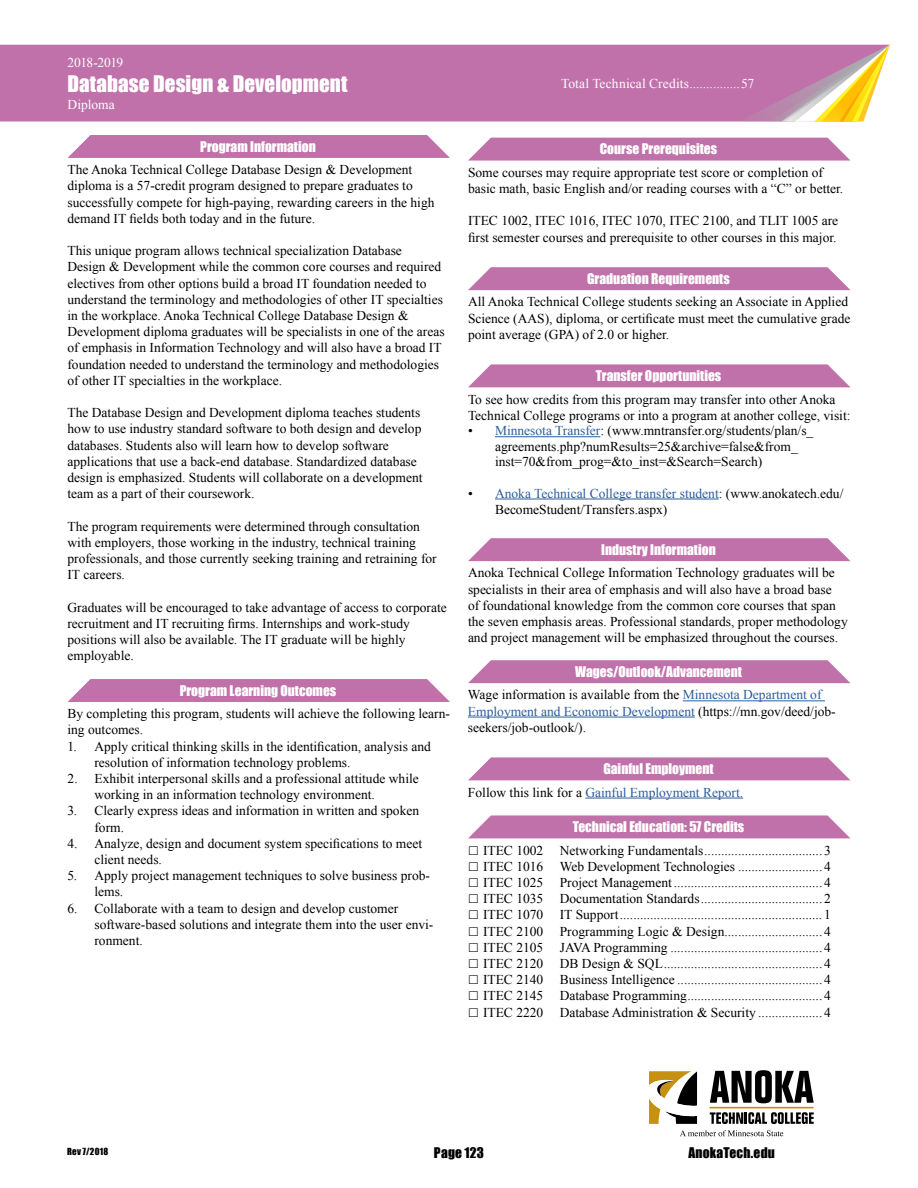
<style>
.page{position:relative;width:918px;height:1188px;background:#fff}
.page>*{position:absolute;margin:0;border:0;box-sizing:border-box;transform-origin:0 0}
.t1{font:21px "Impact";color:#fff}
.t2{font:13.5px/16.2px "Times New Roman";color:#000}
.t3{font:13.5px "Impact";color:#fff}
.t4{font:13.5px "Times New Roman";color:#fff}
.t5{font:13.5px "Times New Roman";color:#2c5d9d}
.t6{font:13.5px "Impact";letter-spacing:.015em;color:#000}
.t7{font:13.5px "Times New Roman";letter-spacing:-.04em;color:#fff}
.t8{font:9px "Impact";letter-spacing:.03em;color:#000}
.s1{color:#2c5d9d}
.s2{color:#000}
</style>
<div class="page">
<div style="left:648px;top:1070px;width:51px;height:55px;border:2px solid #fff"></div>
<svg style="left:710px;top:1112px;width:104px;height:12px"></svg>
<svg style="left:710px;top:1070px;width:104px;height:33px"></svg>
<hr style="left:710px;top:1107px;width:103px;height:1px;background:#c69113">
<svg style="left:649px;top:1071px;width:48px;height:53px"></svg>
<svg style="left:680px;top:1130px;width:103px;height:6px"></svg>
<div style="left:67px;top:135px;width:383px;height:23px;background:#c071aa"></div>
<div style="left:67px;top:679px;width:383px;height:23px;background:#c071aa"></div>
<hr style="left:495px;top:436px;width:105px;height:1px;background:#2c5d9d">
<hr style="left:495px;top:499px;width:224px;height:1px;background:#2c5d9d">
<hr style="left:683px;top:701px;width:142px;height:1px;background:#2c5d9d">
<hr style="left:468px;top:717px;width:227px;height:1px;background:#2c5d9d">
<hr style="left:585px;top:798px;width:158px;height:1px;background:#2c5d9d">
<svg style="left:468px;top:138px;width:382px;height:23px;background:#c47bb0"></svg>
<svg style="left:468px;top:267px;width:382px;height:23px;background:#c47aaf"></svg>
<svg style="left:468px;top:364px;width:382px;height:23px;background:#c47bb0"></svg>
<svg style="left:468px;top:538px;width:382px;height:23px;background:#c47aaf"></svg>
<svg style="left:468px;top:660px;width:382px;height:23px;background:#c47aaf"></svg>
<svg style="left:468px;top:757px;width:382px;height:23px;background:#c47bb0"></svg>
<svg style="left:468px;top:815px;width:382px;height:23px;background:#c47cb0"></svg>
<div style="left:0;top:45px;width:739px;height:76px;background:#c071aa"></div>
<svg style="left:739px;top:45px;width:151px;height:77px;background:#d29fa0"></svg>
<p class="t7" style="left:68px;top:54px;width:57px">2018-2019</p>
<h1 class="t1" style="left:68px;top:68px;width:281px">Database Design &amp; Development</h1>
<p class="t4" style="left:68px;top:95px;width:49px">Diploma</p>
<p class="t3" style="left:200px;top:136px;width:117px">Program Information</p>
<p class="t2" style="left:68px;top:161px;width:369px">The Anoka Technical College Database Design &amp; Development diploma is a 57-credit program designed to prepare graduates to successfully compete for high-paying, rewarding careers in the high demand IT fields both today and in the future.</p>
<p class="t2" style="left:68px;top:242px;width:379px">This unique program allows technical specialization Database<br>Design &amp; Development while the common core courses and required electives from other options build a broad IT foundation needed to understand the terminology and methodologies of other IT specialties in the workplace. Anoka Technical College Database Design &amp; Development diploma graduates will be specialists in one of the areas of emphasis in Information Technology and will also have a broad IT foundation needed to understand the terminology and methodologies of other IT specialties in the workplace.</p>
<p class="t2" style="left:68px;top:404px;width:357px">The Database Design and Development diploma teaches students how to use industry standard software to both design and develop databases. Students also will learn how to develop software applications that use a back-end database. Standardized database design is emphasized. Students will collaborate on a development team as a part of their coursework.</p>
<p class="t2" style="left:68px;top:518px;width:371px">The program requirements were determined through consultation with employers, those working in the industry, technical training professionals, and those currently seeking training and retraining for IT careers.</p>
<p class="t2" style="left:68px;top:599px;width:381px">Graduates will be encouraged to take advantage of access to corporate recruitment and IT recruiting firms. Internships and work-study positions will also be available. The IT graduate will be highly employable.</p>
<p class="t3" style="left:180px;top:680px;width:158px">Program Learning Outcomes</p>
<p class="t2" style="left:67px;top:705px;width:384px">By completing this program, students will achieve the following learn&shy;ing outcomes.</p>
<p class="t2" style="left:94px;top:738px;width:338px;text-indent:-27px">1. Apply critical thinking skills in the identification, analysis and resolution of information technology problems.</p>
<p class="t2" style="left:94px;top:770px;width:326px;text-indent:-27px">2. Exhibit interpersonal skills and a professional attitude while working in an information technology environment.</p>
<p class="t2" style="left:94px;top:803px;width:326px;text-indent:-27px">3. Clearly express ideas and information in written and spoken form.</p>
<p class="t2" style="left:94px;top:835px;width:329px;text-indent:-27px">4. Analyze, design and document system specifications to meet client needs.</p>
<p class="t2" style="left:94px;top:867px;width:337px;text-indent:-27px">5. Apply project management techniques to solve business prob&shy;lems.</p>
<p class="t2" style="left:94px;top:900px;width:340px;text-indent:-27px">6. Collaborate with a team to design and develop customer software-based solutions and integrate them into the user envi&shy;ronment.</p>
<p class="t4" style="left:561px;top:74px;width:133px">Total Technical Credits................</p>
<p class="t4" style="left:741px;top:74px;width:15px">57</p>
<p class="t3" style="left:600px;top:139px;width:119px">Course Prerequisites</p>
<p class="t2" style="left:468px;top:164px;width:377px">Some courses may require appropriate test score or completion of basic math, basic English and/or reading courses with a “C” or better.</p>
<p class="t2" style="left:468px;top:213px;width:372px">ITEC 1002, ITEC 1016, ITEC 1070, ITEC 2100, and TLIT 1005 are first semester courses and prerequisite to other courses in this major.</p>
<p class="t3" style="left:587px;top:268px;width:144px">Graduation Requirements</p>
<p class="t2" style="left:468px;top:294px;width:384px">All Anoka Technical College students seeking an Associate in Applied<br>Science (AAS), diploma, or certificate must meet the cumulative grade point average (GPA) of 2.0 or higher.</p>
<p class="t3" style="left:596px;top:365px;width:127px">Transfer Opportunities</p>
<p class="t2" style="left:468px;top:391px;width:384px">To see how credits from this program may transfer into other Anoka<br>Technical College programs or into a program at another college, visit:</p>
<p class="t2" style="left:495px;top:423px;width:320px;line-height:15.5px;text-indent:-27px">• <span class="s1">Minnesota Transfer</span>: (www.mntransfer.org/students/plan/s_ agreements.php?numResults=25&amp;archive=false&amp;from_ inst=70&amp;from_prog=&amp;to_inst=&amp;Search=Search)</p>
<p class="t2" style="left:495px;top:485px;width:350px;text-indent:-27px">• <span class="s1">Anoka Technical College transfer student</span>: (www.anokatech.edu/<br>BecomeStudent/Transfers.aspx)</p>
<p class="t3" style="left:601px;top:539px;width:116px">Industry Information</p>
<p class="t2" style="left:468px;top:565px;width:381px">Anoka Technical College Information Technology graduates will be specialists in their area of emphasis and will also have a broad base<br>of foundational knowledge from the common core courses that span the seven emphasis areas. Professional standards, proper methodology and project management will be emphasized throughout the courses.</p>
<p class="t3" style="left:575px;top:661px;width:168px">Wages/Outlook/Advancement</p>
<p class="t2" style="left:468px;top:687px;width:369px">Wage information is available from the <span class="s1">Minnesota Department of<br>Employment and Economic Development</span> (https://mn.gov/deed/job&shy;seekers/job-outlook/).</p>
<p class="t3" style="left:603px;top:758px;width:112px">Gainful Employment</p>
<p class="t5" style="left:468px;top:783px;width:275px"><span class="s2">Follow this link for a</span> Gainful Employment Report.</p>
<p class="t3" style="left:573px;top:817px;width:173px">Technical Education: 57 Credits</p>
<p class="t2" style="left:483px;top:842px;width:225px">ITEC 1002 Networking Fundamentals....................................</p>
<p class="t2" style="left:824px;top:842px;width:8px">3</p>
<p class="t2" style="left:483px;top:858px;width:257px">ITEC 1016 Web Development Technologies..........................</p>
<p class="t2" style="left:824px;top:858px;width:8px">4</p>
<p class="t2" style="left:483px;top:874px;width:194px">ITEC 1025 Project Management.............................................</p>
<p class="t2" style="left:824px;top:874px;width:8px">4</p>
<p class="t2" style="left:483px;top:890px;width:221px">ITEC 1035 Documentation Standards.....................................</p>
<p class="t2" style="left:824px;top:890px;width:8px">2</p>
<p class="t2" style="left:483px;top:907px;width:140px">ITEC 1070 IT Support.............................................................</p>
<p class="t2" style="left:824px;top:907px;width:8px">1</p>
<p class="t2" style="left:483px;top:923px;width:246px">ITEC 2100 Programming Logic &amp; Design..............................</p>
<p class="t2" style="left:824px;top:923px;width:8px">4</p>
<p class="t2" style="left:483px;top:939px;width:190px">ITEC 2105 JAVA Programming..............................................</p>
<p class="t2" style="left:824px;top:939px;width:8px">4</p>
<p class="t2" style="left:483px;top:955px;width:184px">ITEC 2120 DB Design &amp; SQL................................................</p>
<p class="t2" style="left:824px;top:955px;width:8px">4</p>
<p class="t2" style="left:483px;top:971px;width:197px">ITEC 2140 Business Intelligence............................................</p>
<p class="t2" style="left:824px;top:971px;width:8px">4</p>
<p class="t2" style="left:483px;top:988px;width:209px">ITEC 2145 Database Programming.........................................</p>
<p class="t2" style="left:824px;top:988px;width:8px">4</p>
<p class="t2" style="left:483px;top:1004px;width:278px">ITEC 2220 Database Administration &amp; Security....................</p>
<p class="t2" style="left:824px;top:1004px;width:8px">4</p>
<p class="t8" style="left:67px;top:1144px;width:43px">Rev 7/2018</p>
<p class="t6" style="left:434px;top:1142px;width:52px">Page 123</p>
<p class="t6" style="left:688px;top:1142px;width:88px">AnokaTech.edu</p>
</div>
